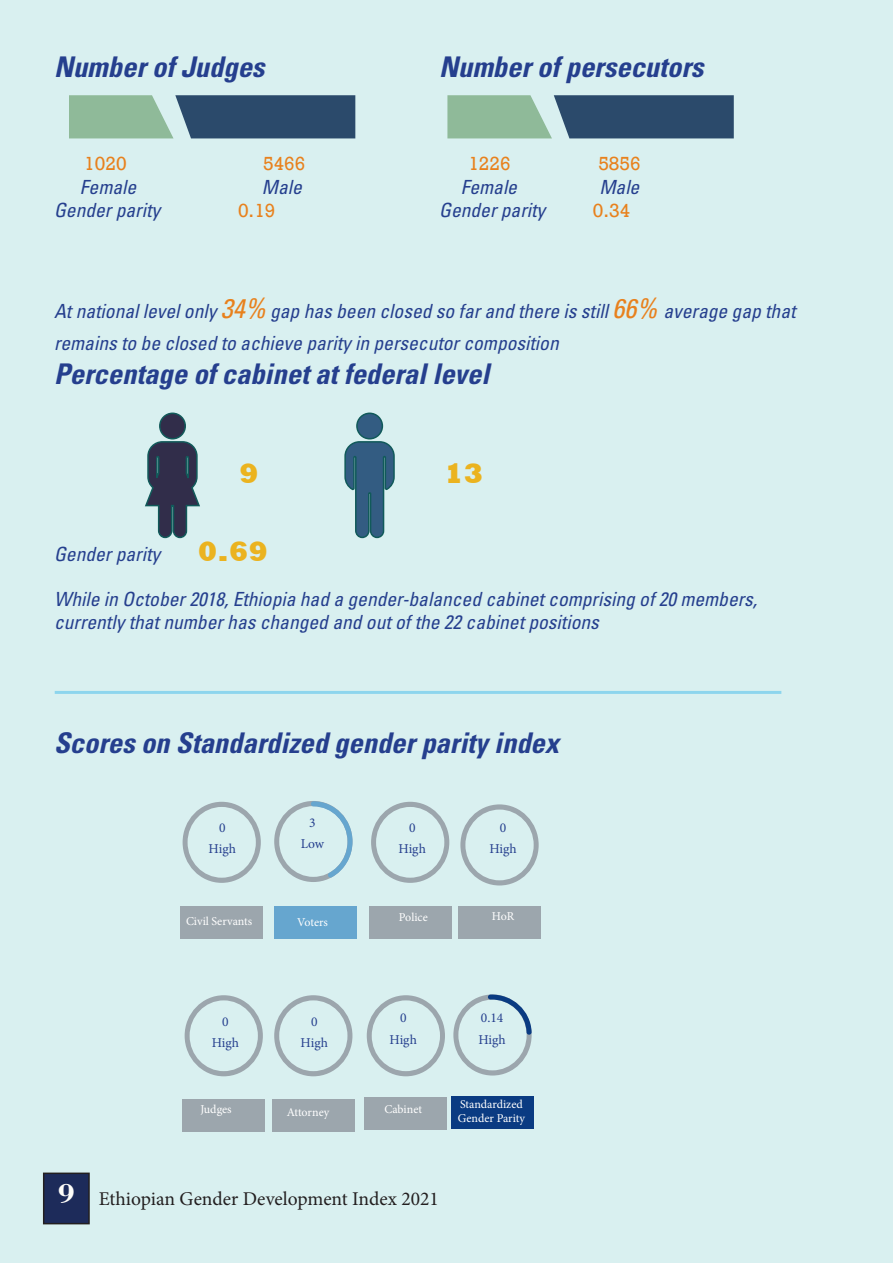
<style>
.page{position:relative;width:893px;height:1263px;background:#fff}
.page>*{position:absolute;margin:0;border:0;box-sizing:border-box;transform-origin:0 0}
.t1{font:italic 700 condensed 28.5px "Univers";color:#253f8e}
.t2{font:800 28.5px "Rockwell";color:#ebb31f}
.t3{font:700 28.5px "Bodoni BT";color:#fffefa}
.t4{font:italic condensed 19.5px/32.4px "Univers";color:#253f8e}
.t5{font:19.5px "Minion Pro";color:#231f20}
.t6{font:19.5px "Rockwell";color:#e8811d}
.t7{font:13.5px "Minion Pro";color:#253f8e}
.t8{font:12px/14.4px "Minion Pro";color:#fff}
.s1{font-size:27px;color:#e8811d}
</style>
<div class="page">
<div style="left:0;top:0;width:853px;height:1263px;background:#d9f0f0"></div>
<div style="left:853px;top:0;width:40px;height:1263px;background:#d9f0f0"></div>
<svg style="left:69px;top:95px;width:286px;height:43px;background:#587b84"></svg>
<svg style="left:447px;top:95px;width:287px;height:43px;background:#597b84"></svg>
<svg style="left:274px;top:995px;width:78px;height:81px;background:#cde2e3"></svg>
<svg style="left:185px;top:995px;width:78px;height:81px;background:#cde2e3"></svg>
<div style="left:183px;top:1099px;width:82px;height:33px;background:#9ca6ad"></div>
<svg style="left:183px;top:802px;width:78px;height:81px;background:#cde2e3"></svg>
<div style="left:181px;top:906px;width:82px;height:32px;background:#9ca6ad"></div>
<div style="left:272px;top:1099px;width:82px;height:33px;background:#9ca6ad"></div>
<svg style="left:274px;top:801px;width:79px;height:81px;background:#c8e1e5"></svg>
<div style="left:274px;top:906px;width:83px;height:32px;background:#66a6cf"></div>
<svg style="left:367px;top:995px;width:78px;height:81px;background:#cde2e3"></svg>
<div style="left:365px;top:1097px;width:82px;height:32px;background:#9ca6ad"></div>
<svg style="left:371px;top:802px;width:78px;height:81px;background:#cde2e3"></svg>
<div style="left:369px;top:906px;width:82px;height:32px;background:#9ca6ad"></div>
<div style="left:451px;top:1096px;width:83px;height:32px;background:#0a3b82"></div>
<svg style="left:460px;top:804px;width:79px;height:81px;background:#cde2e3"></svg>
<div style="left:458px;top:906px;width:83px;height:32px;background:#9ca6ad"></div>
<svg style="left:453px;top:994px;width:79px;height:81px;background:#c6dce1"></svg>
<hr style="left:55px;top:691px;width:726px;height:3px;background:#56c2ec">
<div style="left:44px;top:1173px;width:45px;height:50px;background:#1d2b5a"></div>
<div style="left:43px;top:1172px;width:47px;height:52px;border:2px solid #231f20"></div>
<div style="left:160px;top:413px;width:25px;height:26px;background:#312d4a;border-radius:50%"></div>
<div style="left:159px;top:412px;width:27px;height:27px;border:2px solid #115a5a;border-radius:50%"></div>
<svg style="left:144px;top:440px;width:57px;height:99px;background:#5e6b7c"></svg>
<svg style="left:344px;top:440px;width:51px;height:99px;background:#5c859b"></svg>
<div style="left:357px;top:413px;width:25px;height:26px;background:#335c82;border-radius:50%"></div>
<div style="left:356px;top:412px;width:27px;height:27px;border:2px solid #115a5a;border-radius:50%"></div>
<p class="t1" style="left:54px;top:49px;width:212px">Number of Judges</p>
<p class="t6" style="left:84px;top:152px;width:44px">1020</p>
<p class="t6" style="left:263px;top:152px;width:44px">5466</p>
<p class="t4" style="left:80px;top:170px;width:58px">Female</p>
<p class="t4" style="left:262px;top:170px;width:42px">Male</p>
<p class="t4" style="left:54px;top:194px;width:108px">Gender parity</p>
<p class="t6" style="left:238px;top:199px;width:39px">0.19</p>
<p class="t1" style="left:439px;top:49px;width:266px">Number of persecutors</p>
<p class="t6" style="left:468px;top:152px;width:44px">1226</p>
<p class="t6" style="left:598px;top:152px;width:44px">5856</p>
<p class="t4" style="left:461px;top:170px;width:58px">Female</p>
<p class="t4" style="left:599px;top:170px;width:42px">Male</p>
<p class="t4" style="left:439px;top:194px;width:108px">Gender parity</p>
<p class="t6" style="left:593px;top:199px;width:39px">0.34</p>
<p class="t4" style="left:54px;top:294px;width:743px">At national level only <span class="s1">34%</span> gap has been closed so far and there is still <span class="s1">66%</span> average gap that remains to be closed to achieve parity in persecutor composition</p>
<p class="t1" style="left:54px;top:357px;width:437px">Percentage of cabinet at federal level</p>
<p class="t2" style="left:239px;top:457px;width:21px">9</p>
<p class="t2" style="left:444px;top:457px;width:41px">13</p>
<p class="t4" style="left:54px;top:537px;width:108px">Gender parity</p>
<p class="t2" style="left:198px;top:535px;width:72px">0.69</p>
<p class="t4" style="left:54px;top:587px;width:705px;line-height:23.4px">While in October 2018, Ethiopia had a gender-balanced cabinet comprising of 20 members, currently that number has changed and out of the 22 cabinet positions</p>
<p class="t1" style="left:54px;top:726px;width:507px">Scores on Standardized gender parity index</p>
<p class="t7" style="left:219px;top:818px;width:8px">0</p>
<p class="t7" style="left:209px;top:840px;width:29px">High</p>
<p class="t7" style="left:309px;top:813px;width:8px">3</p>
<p class="t7" style="left:301px;top:835px;width:25px">Low</p>
<p class="t7" style="left:409px;top:818px;width:8px">0</p>
<p class="t7" style="left:399px;top:840px;width:29px">High</p>
<p class="t7" style="left:500px;top:818px;width:8px">0</p>
<p class="t7" style="left:489px;top:840px;width:29px">High</p>
<p class="t8" style="left:186px;top:914px;width:68px">Civil Servants</p>
<p class="t8" style="left:297px;top:915px;width:32px">Voters</p>
<p class="t8" style="left:399px;top:910px;width:30px">Police</p>
<p class="t8" style="left:492px;top:909px;width:24px">HoR</p>
<p class="t7" style="left:222px;top:1012px;width:8px">0</p>
<p class="t7" style="left:212px;top:1034px;width:29px">High</p>
<p class="t7" style="left:311px;top:1012px;width:8px">0</p>
<p class="t7" style="left:301px;top:1034px;width:29px">High</p>
<p class="t7" style="left:400px;top:1009px;width:8px">0</p>
<p class="t7" style="left:390px;top:1031px;width:29px">High</p>
<p class="t7" style="left:481px;top:1009px;width:24px">0.14</p>
<p class="t7" style="left:478px;top:1031px;width:29px">High</p>
<p class="t8" style="left:200px;top:1102px;width:33px">Judges</p>
<p class="t8" style="left:287px;top:1105px;width:44px">Attorney</p>
<p class="t8" style="left:384px;top:1102px;width:39px">Cabinet</p>
<p class="t8" style="left:458px;top:1097px;width:69px">Standardized<br>Gender Parity</p>
<p class="t3" style="left:58px;top:1176px;width:19px">9</p>
<p class="t5" style="left:99px;top:1185px;width:342px">Ethiopian Gender Development Index 2021</p>
</div>
